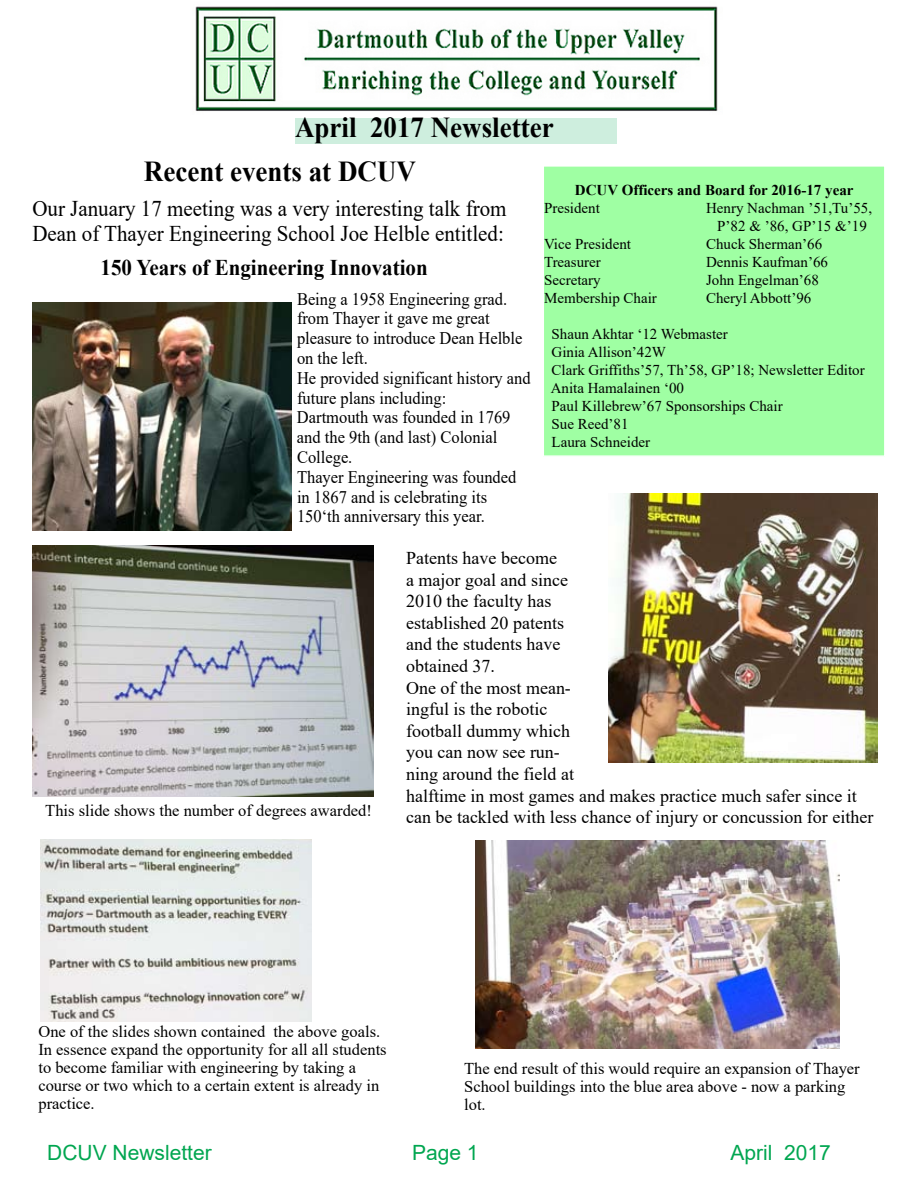
<style>
.page{position:relative;width:918px;height:1188px;background:#fff}
.page>*{position:absolute;margin:0;border:0;box-sizing:border-box;transform-origin:0 0}
.t1{font:700 28.95px "Times New Roman";color:#000;scale:.93 1}
.t2{font:22.5px/25.2px "Times New Roman";color:#000;scale:.93 1}
.t3{font:700 22.5px "Times New Roman";color:#000;scale:.93 1}
.t4{font:21px "Arial";color:#00a650}
.t5{font:18px/21.6px "Times New Roman";color:#000}
.t6{font:17.7px/19.8px "Times New Roman";color:#000;scale:.93 1}
.t7{font:16.5px/18px "Times New Roman";color:#000}
.t8{font:15px/18px "Times New Roman";color:#000;text-align:center}
.t9{font:700 15px "Times New Roman";color:#000}
</style>
<div class="page">
<img style="left:195px;top:6px;width:523px;height:105px">
<div style="left:295px;top:118px;width:322px;height:25px;background:#ceeede"></div>
<div style="left:543px;top:166px;width:342px;height:290px;background:#9fffa3"></div>
<div style="left:543px;top:165px;width:343px;height:292px;border:2px solid #fff"></div>
<img style="left:32px;top:302px;width:260px;height:228px">
<img style="left:32px;top:545px;width:342px;height:251px">
<img style="left:475px;top:840px;width:364px;height:209px">
<img style="left:608px;top:493px;width:269px;height:269px">
<img style="left:40px;top:839px;width:272px;height:182px">
<h1 class="t1" style="left:295px;top:106px;width:280px">April 2017 Newsletter</h1>
<h1 class="t1" style="left:144px;top:151px;width:294px">Recent events at DCUV</h1>
<h2 class="t2" style="left:32px;top:195px;width:511px">Our January 17 meeting was a very interesting talk from<br>Dean of Thayer Engineering School Joe Helble entitled:</h2>
<h2 class="t3" style="left:101px;top:251px;width:353px">150 Years of Engineering Innovation</h2>
<p class="t6" style="left:297px;top:288px;width:253px">Being a 1958 Engineering grad. from Thayer it gave me great pleasure to introduce Dean Helble on the left.<br>He provided significant history and future plans including:<br>Dartmouth was founded in 1769 and the 9th (and last) Colonial<br>College.<br>Thayer Engineering was founded in 1867 and is celebrating its<br>150‘th anniversary this year.</p>
<p class="t5" style="left:406px;top:547px;width:469px">Patents have become<br>a major goal and since<br>2010 the faculty has<br>established 20 patents<br>and the students have<br>obtained 37.<br>One of the most mean-<br>ingful is the robotic<br>football dummy which<br>you can now see run-<br>ning around the field at<br>halftime in most games and makes practice much safer since it can be tackled with less chance of injury or concussion for either</p>
<p class="t9" style="left:575px;top:179px;width:280px">DCUV Officers and Board for 2016-17 year</p>
<p class="t8" style="left:544px;top:198px;width:57px">President</p>
<p class="t8" style="left:706px;top:198px;width:168px">Henry Nachman ’51,Tu’55,<br>P’82 &amp; ’86, GP’15 &amp;’19</p>
<p class="t8" style="left:544px;top:234px;width:89px">Vice President</p>
<p class="t8" style="left:706px;top:234px;width:118px">Chuck Sherman’66</p>
<p class="t8" style="left:544px;top:252px;width:58px">Treasurer</p>
<p class="t8" style="left:706px;top:252px;width:124px">Dennis Kaufman’66</p>
<p class="t8" style="left:544px;top:270px;width:58px">Secretary</p>
<p class="t8" style="left:706px;top:270px;width:114px">John Engelman’68</p>
<p class="t8" style="left:544px;top:288px;width:114px">Membership Chair</p>
<p class="t8" style="left:706px;top:288px;width:107px">Cheryl Abbott’96</p>
<p class="t8" style="left:551px;top:324px;width:315px;text-align:left">Shaun Akhtar ‘12 Webmaster<br>Ginia Allison’42W<br>Clark Griffiths’57, Th’58, GP’18; Newsletter Editor<br>Anita Hamalainen ‘00<br>Paul Killebrew’67 Sponsorships Chair<br>Sue Reed’81<br>Laura Schneider</p>
<p class="t7" style="left:45px;top:801px;width:328px">This slide shows the number of degrees awarded!</p>
<p class="t7" style="left:38px;top:1022px;width:350px">One of the slides shown contained the above goals.<br>In essence expand the opportunity for all all students to become familiar with engineering by taking a course or two which to a certain extent is already in practice.</p>
<p class="t7" style="left:464px;top:1059px;width:397px">The end result of this would require an expansion of Thayer<br>School buildings into the blue area above - now a parking lot.</p>
<p class="t4" style="left:47px;top:1138px;width:166px">DCUV Newsletter</p>
<p class="t4" style="left:412px;top:1138px;width:51px">Page</p>
<p class="t4" style="left:730px;top:1138px;width:102px">April 201 7</p>
</div>
